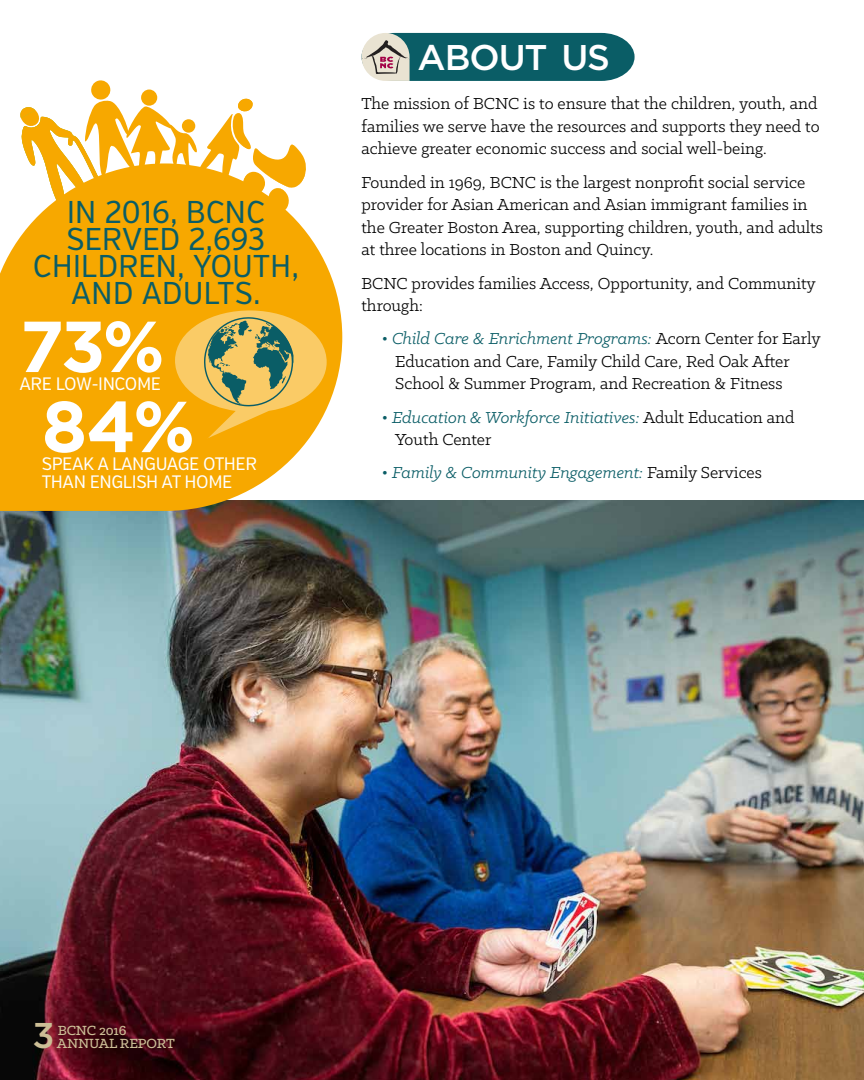
<style>
.page{position:relative;width:864px;height:1080px;background:#fff}
.page>*{position:absolute;margin:0;border:0;box-sizing:border-box;transform-origin:0 0}
.t1{font:700 72px "Gotham";color:#fff}
.t2{font:500 35.85px "Gotham";color:#ccbe96}
.t3{font:500 35.7px "Gotham";letter-spacing:-.035em;color:#fff}
.t4{font:31.5px/27px "Verb Cond";letter-spacing:-.005em;color:#0a5d66;text-align:center}
.t5{font:18px/22.5px "Klinic Slab";color:#000}
.t6{font:italic 18px/22.5px "Klinic Slab";color:#0a5d66}
.t7{font:18px/18px "Verb Cond";letter-spacing:-.025em;color:#fff}
.t8{font:500 15px/13.5px "Klinic Slab";letter-spacing:-.01em;color:#ccbe96}
.s1{color:#0a5d66}
.s2{font-style:italic;color:#0a5d66}
.s3{font-style:normal}
.s4{font-style:normal;color:#000}
</style>
<div class="page">
<img style="left:0;top:500px;width:864px;height:580px">
<svg style="left:362px;top:33px;width:273px;height:48px"></svg>
<svg style="left:20px;top:80px;width:286px;height:83px"></svg>
<svg style="left:0;top:163px;width:342px;height:348px;fill:#f7a800"></svg>
<svg style="left:175px;top:310px;width:152px;height:129px"></svg>
<h3 class="t4" style="left:33px;top:199px;width:268px">IN 2016, BCNC<br>SERVED 2,693<br>CHI LDREN, YOUTH,<br>AND ADULTS.</h3>
<h1 class="t1" style="left:20px;top:299px;width:147px">73%</h1>
<p class="t7" style="left:20px;top:375px;width:143px">ARE LOW-I NCOME</p>
<h1 class="t1" style="left:42px;top:379px;width:155px">84%</h1>
<p class="t7" style="left:42px;top:455px;width:217px">SPEAK A LANGUAGE OTHER<br>THAN ENGLISH AT HOME</p>
<h3 class="t3" style="left:418px;top:34px;width:194px">ABOUT US</h3>
<p class="t5" style="left:362px;top:92px;width:460px">The mission of BCNC is to ensure that the children, youth, and families we serve have the resources and supports they need to achieve greater economic success and social well-being.</p>
<p class="t5" style="left:362px;top:171px;width:463px">Founded in 1969, BCNC is the largest nonprofit social service provider for Asian American and Asian immigrant families in the Greater Boston Area, supporting children, youth, and adults at three locations in Boston and Quincy.</p>
<p class="t5" style="left:362px;top:271px;width:456px">BCNC provides families Access, Opportunity, and Community through:</p>
<p class="t5" style="left:395px;top:327px;width:427px;text-indent:-14px"><span class="s1">•</span> <span class="s2">Child Care &amp; Enrichment Programs:</span> Acorn Center for Early<br>Education and Care, Family Child Care, Red Oak After<br>School &amp; Summer Program, and Recreation &amp; Fitness</p>
<p class="t6" style="left:395px;top:405px;width:401px;text-indent:-14px"><span class="s3">•</span> Education &amp; Workforce Initiatives: <span class="s4">Adult Education and<br>Youth Center</span></p>
<p class="t6" style="left:382px;top:461px;width:382px"><span class="s3">•</span> Family &amp; Community Engagement: <span class="s4">Family Services</span></p>
<h2 class="t2" style="left:32px;top:1012px;width:24px">3</h2>
<p class="t8" style="left:57px;top:1023px;width:119px">BCNC 2016<br>ANNUAL REPORT</p>
</div>
